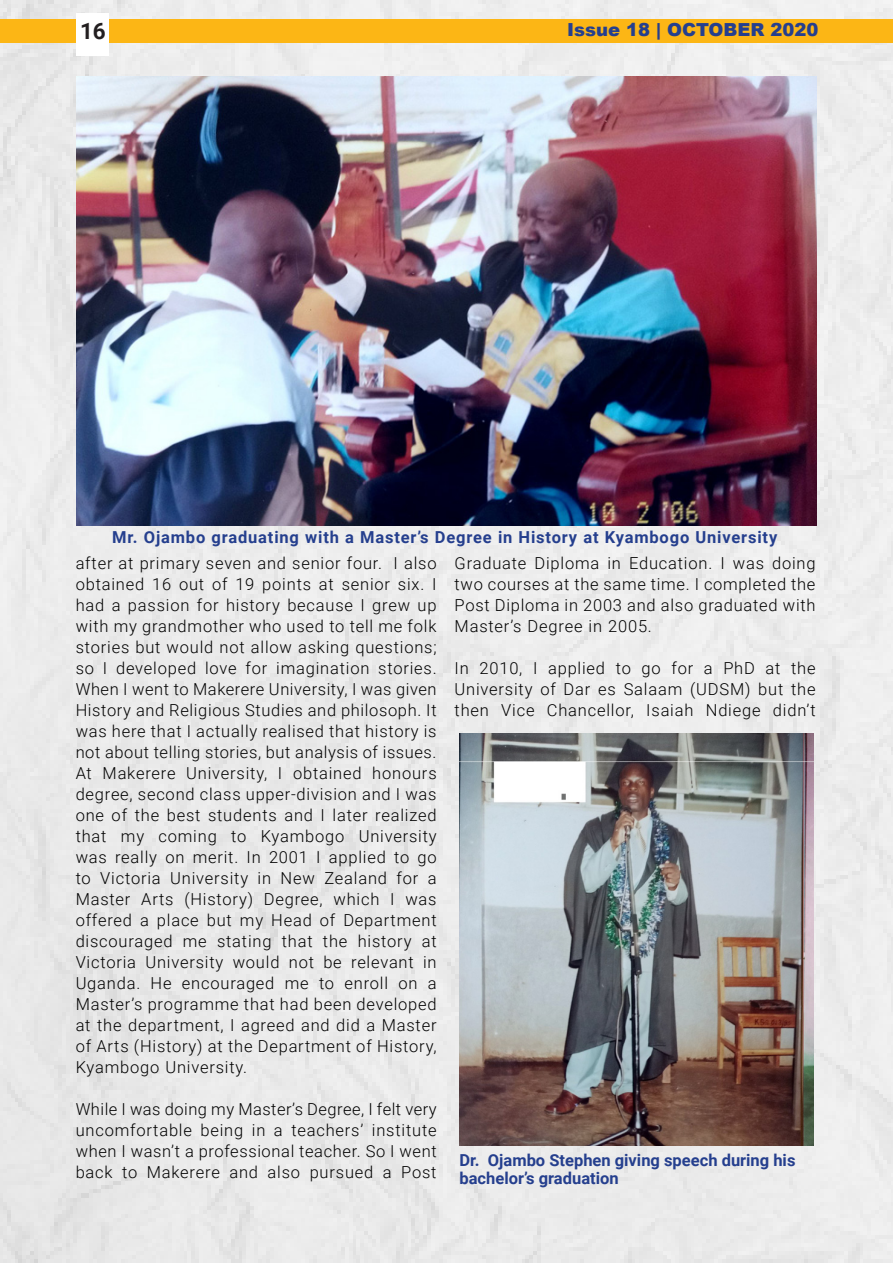
<style>
.page{position:relative;width:893px;height:1263px;background:#ebebeb}
.page>*{position:absolute;margin:0;border:0;box-sizing:border-box;transform-origin:0 0}
.t1{font:700 22.5px "Roboto";color:#231f20}
.t2{font:900 18px "Arial";color:#253f8e}
.Paragraph_Style_2{font:300 16.5px/21px "Roboto";letter-spacing:.05em;color:#000;text-align:justify}
.Paragraph_Style_2-2{font:700 16.5px "Roboto";letter-spacing:.04em;color:#253f8e}
.Paragraph_Style_2-3{font:700 16.5px/18px "Roboto";color:#253f8e}
</style>
<div class="page">
<div style="left:0;top:19px;width:893px;height:23px;background:#fcb615"></div>
<div style="left:77px;top:13px;width:32px;height:42px;background:#fff"></div>
<img style="left:77px;top:77px;width:739px;height:448px">
<img style="left:459px;top:734px;width:354px;height:411px">
<h1 class="t1" style="left:80px;top:15px;width:27px">16</h1>
<p class="t2" style="left:567px;top:17px;width:253px">Issue 18 | OCTOBER 2020</p>
<p class="Paragraph_Style_2-2" style="left:112px;top:526px;width:667px">Mr. Ojambo graduating with a Master’s Degree in History at Kyambogo University</p>
<p class="Paragraph_Style_2" style="left:76px;top:552px;width:363px">after at primary seven and senior four. I also obtained 16 out of 19 points at senior six. I had a passion for history because I grew up with my grandmother who used to tell me folk stories but would not allow asking questions; so I developed love for imagination stories.<br>When I went to Makerere University, I was given History and Religious Studies and philosoph. It was here that I actually realised that history is not about telling stories, but analysis of issues.</p>
<p class="Paragraph_Style_2" style="left:76px;top:762px;width:363px">At Makerere University, I obtained honours degree, second class upper-division and I was one of the best students and I later realized that my coming to Kyambogo University was really on merit. In 2001 I applied to go to Victoria University in New Zealand for a Master Arts (History) Degree, which I was offered a place but my Head of Department discouraged me stating that the history at Victoria University would not be relevant in Uganda. He encouraged me to enroll on a Master’s programme that had been developed at the department, I agreed and did a Master of Arts (History) at the Department of History, Kyambogo University.</p>
<p class="Paragraph_Style_2" style="left:76px;top:1098px;width:363px">While I was doing my Master’s Degree, I felt very uncomfortable being in a teachers’ institute when I wasn’t a professional teacher. So I went back to Makerere and also pursued a Post</p>
<p class="Paragraph_Style_2" style="left:455px;top:552px;width:362px">Graduate Diploma in Education. I was doing two courses at the same time. I completed the Post Diploma in 2003 and also graduated with Master’s Degree in 2005.</p>
<p class="Paragraph_Style_2" style="left:455px;top:657px;width:363px">In 2010, I applied to go for a PhD at the University of Dar es Salaam (UDSM) but the then Vice Chancellor, Isaiah Ndiege didn’t</p>
<p class="Paragraph_Style_2-3" style="left:459px;top:1150px;width:337px">Dr. Ojambo Stephen giving speech during his bachelor’s graduation</p>
</div>
